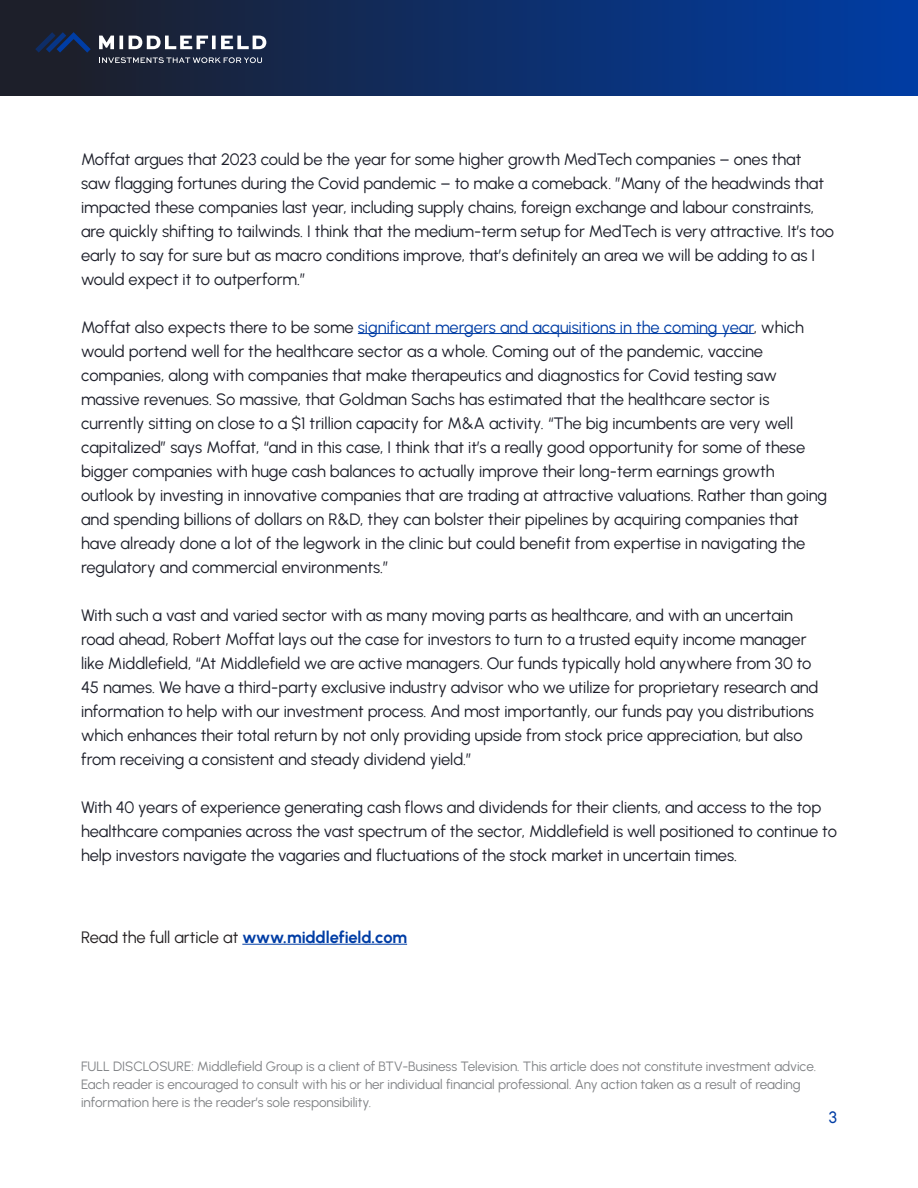
<style>
.page{position:relative;width:918px;height:1188px;background:#fff}
.page>*{position:absolute;margin:0;border:0;box-sizing:border-box;transform-origin:0 0}
.t1{font:16.5px/24px "Urbanist";letter-spacing:-.005em;color:#1d1f2a}
.t2{font:16.5px "Urbanist";letter-spacing:-.005em;color:#231f20}
.t3{font:500 16.5px "Urbanist";color:#003da5}
.t4{font:13.5px/18px "Urbanist";letter-spacing:-.005em;color:#808285}
.s1{color:#003da5}
.s2{font-weight:700;color:#003da5}
</style>
<div class="page">
<hr style="left:358px;top:333px;width:396px;height:1px;background:#003da5">
<div style="left:0;top:0;width:918px;height:95px;background:linear-gradient(to right,#1f1d22,#003da5)"></div>
<svg style="left:35px;top:32px;width:56px;height:21px"></svg>
<svg style="left:99px;top:36px;width:167px;height:13px"></svg>
<svg style="left:99px;top:57px;width:163px;height:6px"></svg>
<hr style="left:0;top:0;width:1px;height:95px;background:#1d1f2a">
<hr style="left:242px;top:944px;width:165px;height:1px;background:#003da5">
<p class="t1" style="left:81px;top:146px;width:755px">Moffat argues that 2023 could be the year for some higher growth MedTech companies – ones that saw flagging fortunes during the Covid pandemic – to make a comeback. ”Many of the headwinds that impacted these companies last year, including supply chains, foreign exchange and labour constraints, are quickly shifting to tailwinds. I think that the medium-term setup for MedTech is very attractive. It’s too early to say for sure but as macro conditions improve, that’s definitely an area we will be adding to as I would expect it to outperform.”</p>
<p class="t1" style="left:81px;top:314px;width:748px">Moffat also expects there to be some <span class="s1">significant mergers and acquisitions in the coming year</span>, which would portend well for the healthcare sector as a whole. Coming out of the pandemic, vaccine companies, along with companies that make therapeutics and diagnostics for Covid testing saw massive revenues. So massive, that Goldman Sachs has estimated that the healthcare sector is currently sitting on close to a $1 trillion capacity for M&amp;A activity. “The big incumbents are very well capitalized” says Moffat, “and in this case, I think that it’s a really good opportunity for some of these bigger companies with huge cash balances to actually improve their long-term earnings growth outlook by investing in innovative companies that are trading at attractive valuations. Rather than going and spending billions of dollars on R&amp;D, they can bolster their pipelines by acquiring companies that have already done a lot of the legwork in the clinic but could benefit from expertise in navigating the regulatory and commercial environments.”</p>
<p class="t1" style="left:81px;top:602px;width:739px">With such a vast and varied sector with as many moving parts as healthcare, and with an uncertain road ahead, Robert Moffat lays out the case for investors to turn to a trusted equity income manager like Middlefield, “At Middlefield we are active managers. Our funds typically hold anywhere from 30 to 45 names. We have a third-party exclusive industry advisor who we utilize for proprietary research and information to help with our investment process. And most importantly, our funds pay you distributions which enhances their total return by not only providing upside from stock price appreciation, but also from receiving a consistent and steady dividend yield.”</p>
<p class="t1" style="left:81px;top:794px;width:757px">With 40 years of experience generating cash flows and dividends for their clients, and access to the top healthcare companies across the vast spectrum of the sector, Middlefield is well positioned to continue to help investors navigate the vagaries and fluctuations of the stock market in uncertain times.</p>
<p class="t2" style="left:81px;top:927px;width:328px">Read the full article at <span class="s2">www.middlefield.com</span></p>
<p class="t4" style="left:81px;top:1057px;width:737px">FULL DISCLOSURE: Middlefield Group is a client of BTV-Business Television. This article does not constitute investment advice.<br>Each reader is encouraged to consult with his or her individual financial professional. Any action taken as a result of reading information here is the reader’s sole responsibility.</p>
<p class="t3" style="left:829px;top:1106px;width:10px">3</p>
</div>
